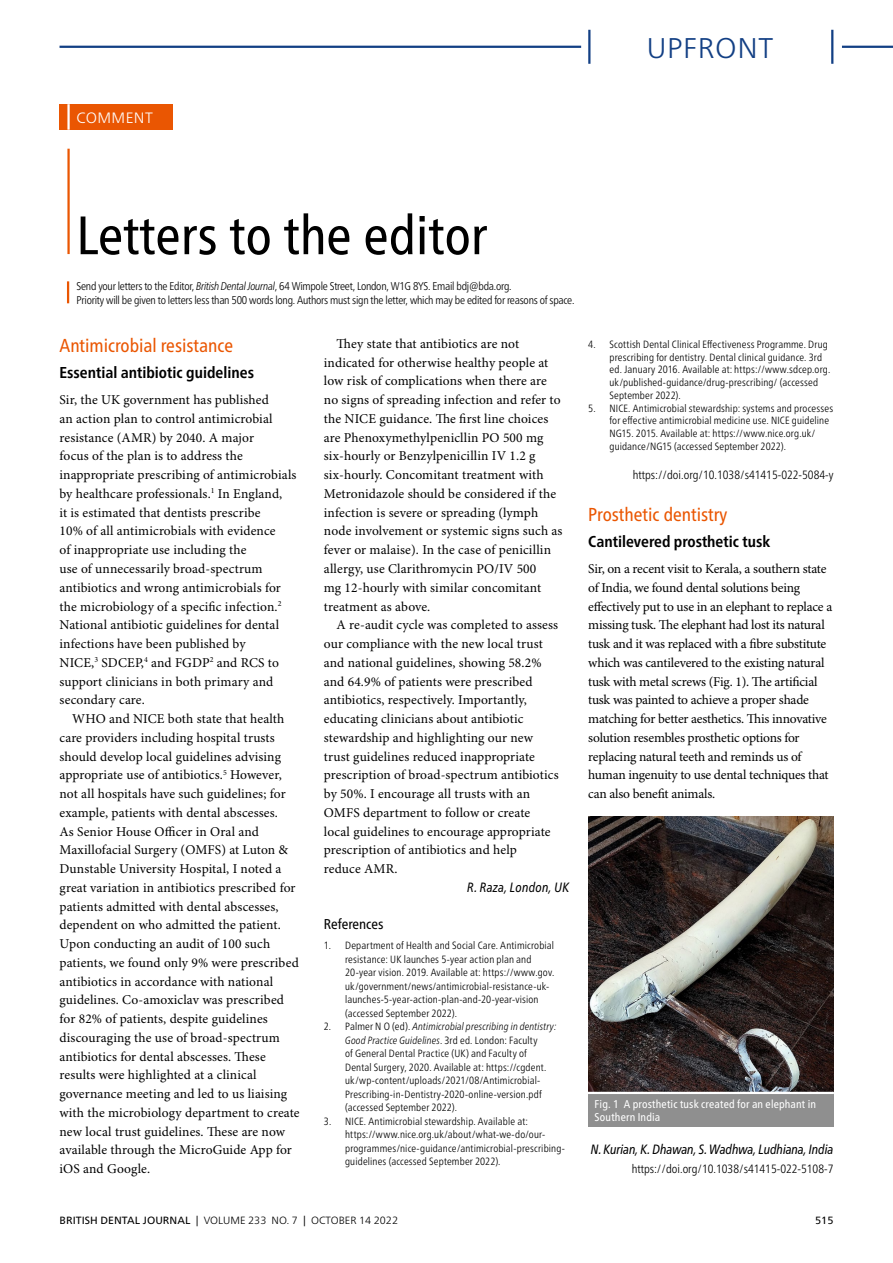
<style>
.page{position:relative;width:893px;height:1263px;background:#fff}
.page>*{position:absolute;margin:0;border:0;box-sizing:border-box;transform-origin:0 0}
.NoXML_Title_1{font:condensed 54px "Frutiger Neue LT Pro";color:#000}
.t1{font:300 28.5px "Frutiger Neue LT Pro";letter-spacing:.025em;color:#123f84}
.SuperTitle_1_letters{font:condensed 18.75px "Frutiger Neue LT Pro";color:#ea5602}
.Title_2_Cnd_Bd_10_5p{font:700 condensed 15.75px "Frutiger Neue LT Pro";color:#000}
.NoXML_SuperTitle_2{font:300 15px "Frutiger Neue LT Pro";letter-spacing:.025em;color:#fff}
.Bibliography_Heading{font:condensed 14.25px "Frutiger Neue LT Pro";color:#000}
.Para_9pt_ragged{font:13.5px/18.8px "Minion Pro";letter-spacing:.01em;color:#000}
.Para_9pt_ragged_1st{font:13.5px/18.8px "Minion Pro";letter-spacing:-.005em;color:#000}
.NoXML_Author_2{font:italic condensed 13.5px "Frutiger Neue LT Pro";letter-spacing:-.01em;color:#000}
.NoXML_Author_2-2{font:italic condensed 13.5px "Frutiger Neue LT Pro";letter-spacing:.01em;color:#000}
.NoXML_DOI{font:12px "Frutiger Neue LT Pro Cn Lt 2";color:#000}
.NoXML_upfront_detail{font:11.25px "Frutiger Neue LT Pro Cn Lt 2";letter-spacing:-.02em;color:#000}
.Image_Caption_w_on_g{font:condensed 11.25px/13.5px "Frutiger Neue LT Pro";letter-spacing:.015em;color:#fff}
.t2{font:10.5px/13.5px "Frutiger Neue LT Pro Cn Lt 2";letter-spacing:.015em;color:#000}
.t3{font:10.5px "Frutiger Neue LT Pro";letter-spacing:.005em;color:#000}
.t4{font:300 10.5px "Frutiger Neue LT Pro";letter-spacing:.005em;color:#000}
.s1{font-family:"Frutiger Neue LT Pro";font-weight:300;font-style:italic;font-stretch:condensed}
.s2{font-family:"Frutiger Neue LT Pro";font-weight:300;font-stretch:condensed}
.s3{font-weight:300}
</style>
<div class="page">
<div style="left:60px;top:104px;width:113px;height:26px;background:#ea5602"></div>
<hr style="left:67px;top:104px;width:3px;height:26px;background:#fff">
<hr style="left:67px;top:149px;width:3px;height:105px;background:#ea5602">
<hr style="left:67px;top:281px;width:2px;height:22px;background:#ea5602">
<img style="left:588px;top:817px;width:245px;height:275px">
<div style="left:588px;top:1093px;width:245px;height:34px;background:#8f8f8f"></div>
<hr style="left:588px;top:1092px;width:246px;height:2px;background:#fff">
<hr style="left:60px;top:46px;width:521px;height:2px;background:#123f84">
<hr style="left:842px;top:46px;width:51px;height:2px;background:#123f84">
<hr style="left:588px;top:30px;width:2px;height:34px;background:#123f84">
<hr style="left:831px;top:30px;width:2px;height:34px;background:#123f84">
<p class="NoXML_SuperTitle_2" style="left:77px;top:109px;width:78px">COMMENT</p>
<h2 class="t1" style="left:647px;top:31px;width:128px">UPFRONT</h2>
<p class="NoXML_Title_1" style="left:77px;top:204px;width:412px">Letters to the editor</p>
<p class="NoXML_upfront_detail" style="left:77px;top:279px;width:437px">Send your letters to the Editor, <span class="s1">British Dental Journal</span>, 64 Wimpole Street, London, W1G 8YS. Email bdj@bda.org.</p>
<p class="NoXML_upfront_detail" style="left:77px;top:293px;width:500px">Priority will be given to letters less than 500 words long. Authors must sign the letter, which may be edited for reasons of space.</p>
<p class="SuperTitle_1_letters" style="left:60px;top:335px;width:175px">Antimicrobial resistance</p>
<p class="Title_2_Cnd_Bd_10_5p" style="left:60px;top:363px;width:196px">Essential antibiotic guidelines</p>
<p class="Para_9pt_ragged_1st" style="left:60px;top:391px;width:238px">Sir, the UK government has published<br>an action plan to control antimicrobial resistance (AMR) by 2040. A major<br>focus of the plan is to address the inappropriate prescribing of antimicrobials by healthcare professionals.<sup>1</sup> In England,<br>it is estimated that dentists prescribe<br>10% of all antimicrobials with evidence<br>of inappropriate use including the<br>use of unnecessarily broad-spectrum antibiotics and wrong antimicrobials for the microbiology of a specific infection.<sup>2<br></sup>National antibiotic guidelines for dental infections have been published by<br>NICE,<sup>3</sup> SDCEP,<sup>4</sup> and FGDP<sup>2</sup> and RCS to support clinicians in both primary and secondary care.</p>
<p class="Para_9pt_ragged" style="left:60px;top:710px;width:242px;text-indent:13px">WHO and NICE both state that health care providers including hospital trusts should develop local guidelines advising appropriate use of antibiotics.<sup>5</sup> However, not all hospitals have such guidelines; for example, patients with dental abscesses.<br>As Senior House Officer in Oral and Maxillofacial Surgery (OMFS) at Luton &amp; Dunstable University Hospital, I noted a great variation in antibiotics prescribed for patients admitted with dental abscesses, dependent on who admitted the patient.<br>Upon conducting an audit of 100 such patients, we found only 9% were prescribed antibiotics in accordance with national guidelines. Co-amoxiclav was prescribed for 82% of patients, despite guidelines discouraging the use of broad-spectrum antibiotics for dental abscesses. These results were highlighted at a clinical governance meeting and led to us liaising with the microbiology department to create new local trust guidelines. These are now available through the MicroGuide App for iOS and Google.</p>
<p class="Para_9pt_ragged" style="left:324px;top:335px;width:240px;text-indent:13px">They state that antibiotics are not indicated for otherwise healthy people at low risk of complications when there are no signs of spreading infection and refer to the NICE guidance. The first line choices are Phenoxymethylpenicllin PO 500 mg six-hourly or Benzylpenicillin IV 1.2 g six-hourly. Concomitant treatment with Metronidazole should be considered if the infection is severe or spreading (lymph node involvement or systemic signs such as fever or malaise). In the case of penicillin allergy, use Clarithromycin PO/IV 500<br>mg 12-hourly with similar concomitant treatment as above.</p>
<p class="Para_9pt_ragged" style="left:324px;top:616px;width:236px;text-indent:13px">A re-audit cycle was completed to assess our compliance with the new local trust and national guidelines, showing 58.2% and 64.9% of patients were prescribed antibiotics, respectively. Importantly, educating clinicians about antibiotic stewardship and highlighting our new trust guidelines reduced inappropriate prescription of broad-spectrum antibiotics by 50%. I encourage all trusts with an OMFS department to follow or create local guidelines to encourage appropriate prescription of antibiotics and help<br>reduce AMR.</p>
<p class="NoXML_Author_2-2" style="left:467px;top:879px;width:103px">R. Raza, London, UK</p>
<p class="Bibliography_Heading" style="left:324px;top:916px;width:61px">References</p>
<p class="t2" style="left:345px;top:939px;width:211px;text-indent:-21px">1. Department of Health and Social Care. Antimicrobial resistance: UK launches 5-year action plan and 20-year vision. 2019. Available at: https://www.gov. uk/government/news/antimicrobial-resistance-uk&shy;launches-5-year-action-plan-and-20-year-vision (accessed September 2022).</p>
<p class="t2" style="left:345px;top:1020px;width:213px;text-indent:-21px">2. Palmer N O (ed). <span class="s1">Antimicrobial prescribing in dentistry:<br>Good Practice Guidelines</span>. 3rd ed. London: Faculty<br>of General Dental Practice (UK) and Faculty of<br>Dental Surgery, 2020. Available at: https://cgdent. uk/wp-content/uploads/2021/08/Antimicrobial-Prescribing-in-Dentistry-2020-online-version.pdf (accessed September 2022).</p>
<p class="t2" style="left:345px;top:1114px;width:221px;text-indent:-21px">3. NICE. Antimicrobial stewardship. Available at: https://www.nice.org.uk/about/what-we-do/our&shy;programmes/nice-guidance/antimicrobial-prescribing&shy;guidelines (accessed September 2022).</p>
<p class="t2" style="left:609px;top:338px;width:222px;line-height:12.8px;text-indent:-21px">4. <span class="s2">Scottish Dental Clinical Effectiveness Programme. Drug </span>prescribing for dentistry. Dental clinical guidance. 3rd ed. January 2016. Available at: https://www.sdcep.org. uk/published-guidance/drug-prescribing/ (accessed September 2022).</p>
<p class="t2" style="left:609px;top:401px;width:225px;line-height:12.8px;text-indent:-21px">5. NICE. Antimicrobial stewardship: systems and processes <span class="s2">for effective antimicrobial medicine use. NICE guideline </span>NG15. 2015. Available at: https://www.nice.org.uk/ guidance/NG15 (accessed September 2022).</p>
<p class="NoXML_DOI" style="left:633px;top:468px;width:202px">https://doi.org/10.1038/s41415-022-5084-y</p>
<p class="SuperTitle_1_letters" style="left:588px;top:504px;width:141px">Prosthetic dentistry</p>
<p class="Title_2_Cnd_Bd_10_5p" style="left:588px;top:532px;width:183px">Cantilevered prosthetic tusk</p>
<p class="Para_9pt_ragged_1st" style="left:588px;top:560px;width:246px">Sir, on a recent visit to Kerala, a southern state of India, we found dental solutions being effectively put to use in an elephant to replace a missing tusk. The elephant had lost its natural tusk and it was replaced with a fibre substitute which was cantilevered to the existing natural tusk with metal screws (Fig. 1). The artificial tusk was painted to achieve a proper shade matching for better aesthetics. This innovative solution resembles prosthetic options for replacing natural teeth and reminds us of human ingenuity to use dental techniques that can also benefit animals.</p>
<p class="Image_Caption_w_on_g" style="left:595px;top:1097px;width:223px">Fig. 1 A prosthetic tusk created for an elephant in<br>Southern India</p>
<p class="NoXML_Author_2" style="left:591px;top:1142px;width:244px">N. Kurian, K. Dhawan, S. Wadhwa, Ludhiana, India</p>
<p class="NoXML_DOI" style="left:632px;top:1162px;width:203px">https://doi.org/10.1038/s41415-022-5108-7</p>
<p class="t3" style="left:60px;top:1214px;width:267px">BRITISH DENTAL JOURNAL | <span class="s3">VOLUME 233 NO. 7</span> | <span class="s3">OCTO</span></p>
<p class="t4" style="left:339px;top:1214px;width:61px">BER 14 2022</p>
<p class="t3" style="left:815px;top:1214px;width:20px">515</p>
</div>
